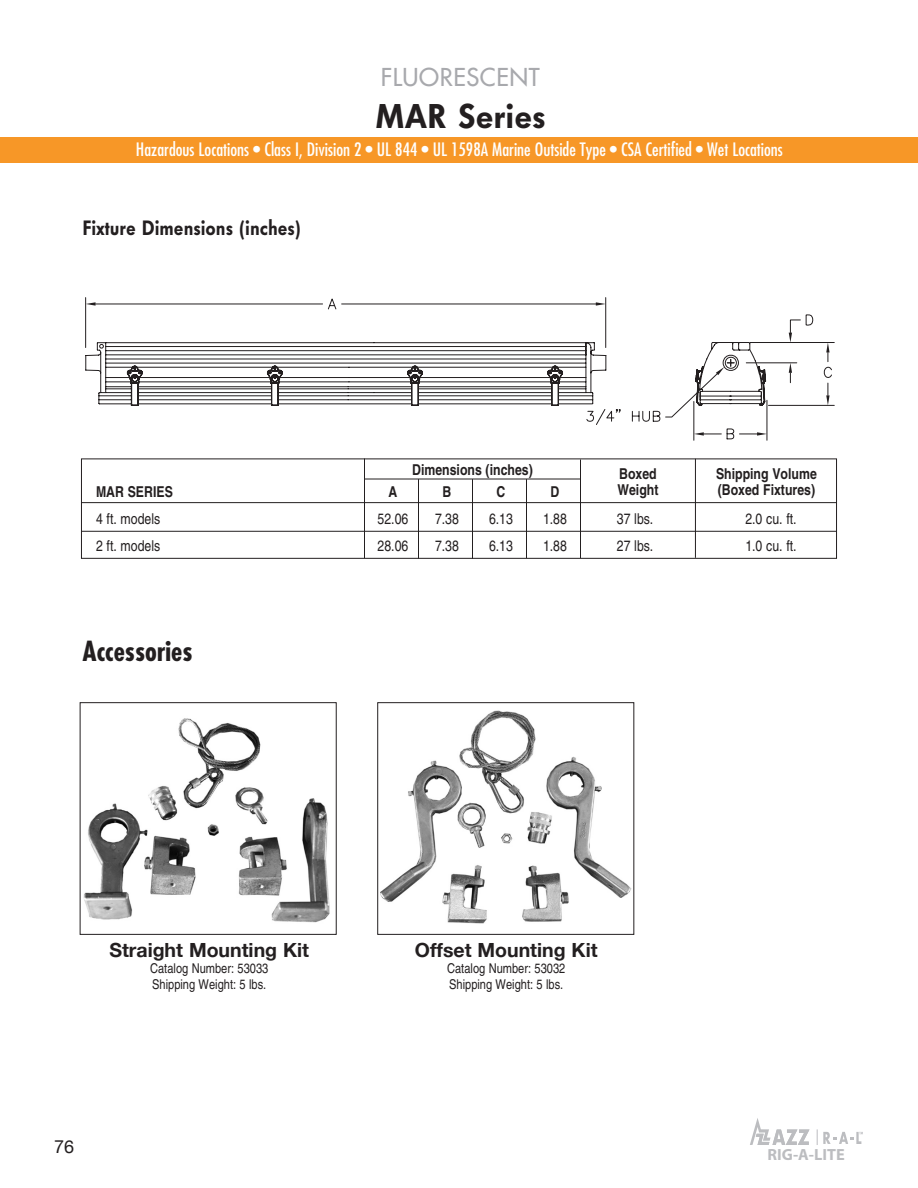
<style>
.page{position:relative;width:918px;height:1188px;background:#fff}
.page>*{position:absolute;margin:0;border:0;box-sizing:border-box;transform-origin:0 0}
.t1{font:36px "Futura Hvy";color:#231f20}
.table_head_TOC{font:700 condensed 27px "Futura";color:#231f20}
.t2{font:24px "Futura";letter-spacing:.025em;color:#a8a9ad}
.Dimenision_in_Inches{font:21.75px "Futura Hvy";color:#231f20;scale:.9 1}
.KIT-Headline{font:700 19.5px "Helvetica Neue";color:#231f20}
.t3{font:condensed 18px "Futura";color:#fff}
.t4{font:18px "Helvetica Neue";color:#231f20}
.t5{font:700 16.2px "Myriad Pro";color:#bcbdc0}
.t6{font:condensed 15px "Helvetica";color:#231f20}
.t7{font:700 condensed 15px "Helvetica";color:#231f20}
.KIT-Info{font:condensed 13.5px "Helvetica";color:#231f20}
</style>
<div class="page">
<svg style="left:823px;top:1132px;width:40px;height:12px"></svg>
<svg style="left:750px;top:1118px;width:60px;height:27px"></svg>
<div style="left:0;top:137px;width:918px;height:26px;background:#f79727"></div>
<div style="left:377px;top:702px;width:257px;height:233px;border:1px solid #231f20"></div>
<div style="left:80px;top:702px;width:257px;height:233px;border:1px solid #231f20"></div>
<div style="left:81px;top:458px;width:756px;height:101px;border:1px solid #231f20"></div>
<hr style="left:472px;top:479px;width:1px;height:80px;background:#231f20">
<hr style="left:418px;top:479px;width:1px;height:80px;background:#231f20">
<hr style="left:526px;top:479px;width:1px;height:79px;background:#231f20">
<hr style="left:580px;top:460px;width:1px;height:98px;background:#231f20">
<hr style="left:364px;top:459px;width:1px;height:99px;background:#231f20">
<hr style="left:81px;top:502px;width:756px;height:1px;background:#231f20">
<hr style="left:81px;top:531px;width:756px;height:1px;background:#231f20">
<hr style="left:364px;top:479px;width:217px;height:1px;background:#231f20">
<hr style="left:695px;top:459px;width:1px;height:99px;background:#231f20">
<img style="left:83px;top:718px;width:247px;height:205px">
<img style="left:381px;top:710px;width:251px;height:214px">
<hr style="left:85px;top:298px;width:1px;height:50px;background:#231f20">
<hr style="left:96px;top:304px;width:227px;height:1px;background:#231f20">
<svg style="left:86px;top:302px;width:10px;height:4px"></svg>
<svg style="left:328px;top:297px;width:507px;height:109px"></svg>
<svg style="left:693px;top:314px;width:140px;height:127px"></svg>
<svg style="left:85px;top:342px;width:682px;height:99px"></svg>
<h3 class="t2" style="left:381px;top:62px;width:161px">FLUORESCENT</h3>
<h1 class="t1" style="left:375px;top:94px;width:172px">MAR Series</h1>
<p class="t3" style="left:136px;top:138px;width:648px">Hazardous Locations • Class I, Division 2 • UL 844 • UL 1598A Marine Outside Type • CSA Certified • Wet Locations</p>
<p class="Dimenision_in_Inches" style="left:82px;top:214px;width:244px">Fixture Dimensions (inches)</p>
<p class="t7" style="left:412px;top:460px;width:122px">Dimensions (inches)</p>
<p class="t7" style="left:619px;top:464px;width:39px">Boxed</p>
<p class="t7" style="left:617px;top:481px;width:42px">Weight</p>
<p class="t7" style="left:716px;top:464px;width:102px">Shipping Volume</p>
<p class="t7" style="left:96px;top:483px;width:78px">MAR SERIES</p>
<p class="t7" style="left:389px;top:483px;width:10px">A</p>
<p class="t7" style="left:443px;top:483px;width:10px">B</p>
<p class="t7" style="left:718px;top:481px;width:99px">(Boxed Fixtures)</p>
<p class="t7" style="left:497px;top:483px;width:10px">C</p>
<p class="t7" style="left:551px;top:483px;width:10px">D</p>
<p class="t6" style="left:96px;top:510px;width:66px">4 ft. models</p>
<p class="t6" style="left:378px;top:510px;width:32px">52.06</p>
<p class="t6" style="left:435px;top:510px;width:25px">7.38</p>
<p class="t6" style="left:489px;top:510px;width:25px">6.13</p>
<p class="t6" style="left:543px;top:510px;width:25px">1.88</p>
<p class="t6" style="left:617px;top:510px;width:38px">37 lbs.</p>
<p class="t6" style="left:745px;top:510px;width:53px">2.0 cu. ft.</p>
<p class="t6" style="left:96px;top:537px;width:66px">2 ft. models</p>
<p class="t6" style="left:378px;top:537px;width:32px">28.06</p>
<p class="t6" style="left:435px;top:537px;width:25px">7.38</p>
<p class="t6" style="left:489px;top:537px;width:25px">6.13</p>
<p class="t6" style="left:543px;top:537px;width:25px">1.88</p>
<p class="t6" style="left:617px;top:537px;width:38px">27 lbs.</p>
<p class="t6" style="left:745px;top:537px;width:53px">1.0 cu. ft.</p>
<p class="table_head_TOC" style="left:82px;top:633px;width:111px">Accessories</p>
<p class="KIT-Headline" style="left:109px;top:938px;width:201px">Straight Mounting Kit</p>
<p class="KIT-Info" style="left:150px;top:961px;width:120px">Catalog Number: 53033</p>
<p class="KIT-Info" style="left:152px;top:976px;width:116px">Shipping Weight: 5 lbs.</p>
<p class="t4" style="left:54px;top:1136px;width:22px">76</p>
<p class="KIT-Headline" style="left:415px;top:938px;width:184px">Offset Mounting Kit</p>
<p class="KIT-Info" style="left:447px;top:961px;width:120px">Catalog Number: 53032</p>
<p class="KIT-Info" style="left:449px;top:976px;width:116px">Shipping Weight: 5 lbs.</p>
<p class="t5" style="left:768px;top:1146px;width:79px">RIG-A-LITE</p>
</div>
